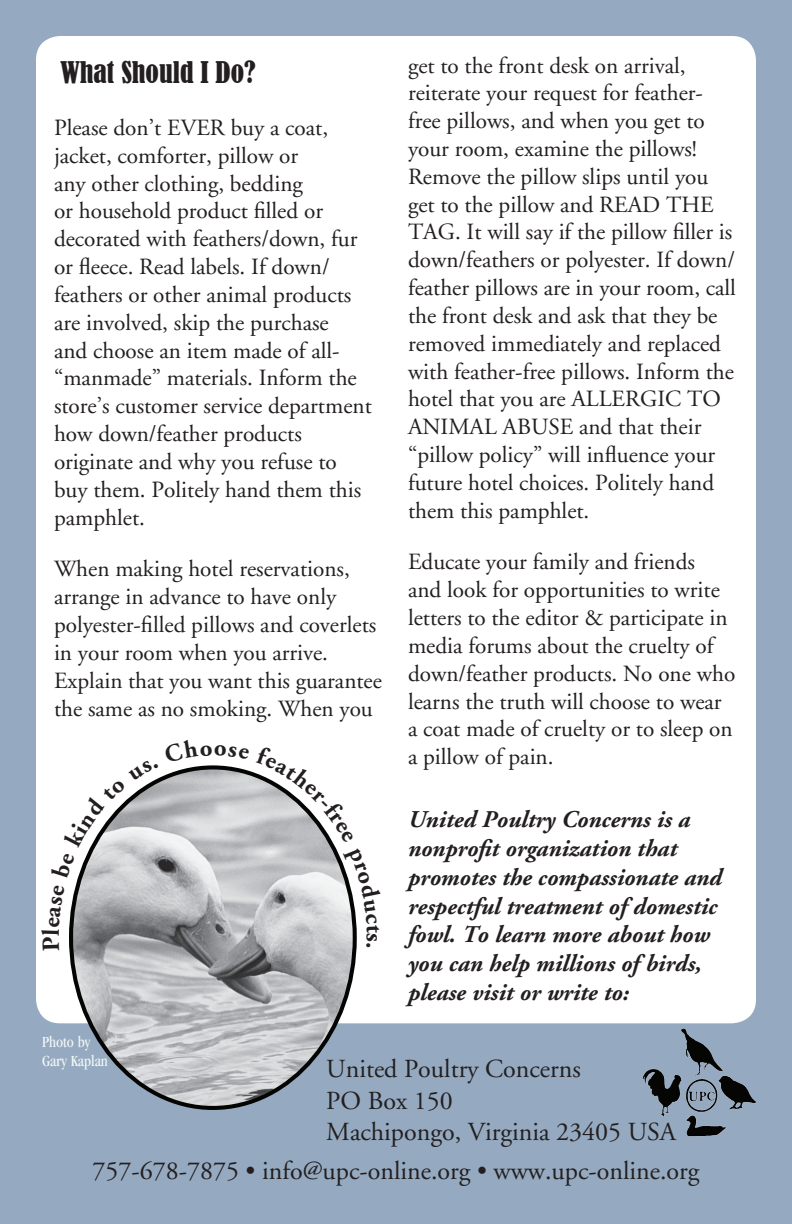
<style>
.page{position:relative;width:792px;height:1224px;background:#95aac0}
.page>*{position:absolute;margin:0;border:0;box-sizing:border-box;transform-origin:0 0}
.t1{font:condensed 28px "Bernard";color:#231f20}
.t2{font:26px/31.2px "Adobe Garamond";color:#231f20}
.t3{font:italic 700 24px/28.8px "Adobe Garamond";color:#231f20}
.t4{font:23.2px/27.8px "Adobe Garamond";color:#231f20}
.t5{font:condensed 16px/19.2px "Garamond";color:#f2f8f7}
</style>
<div class="page">
<div style="left:36px;top:36px;width:720px;height:987px;background:#fff;border-radius:24px"></div>
<img style="left:71px;top:771px;width:284px;height:337px">
<img style="left:642px;top:1029px;width:114px;height:108px">
<svg style="left:71px;top:765px;width:179px;height:113px"></svg>
<svg style="left:256px;top:771px;width:101px;height:176px"></svg>
<p class="t1" style="left:60px;top:56px;width:197px">What Should I Do?</p>
<p class="t4" style="left:54px;top:114px;width:319px">Please don’t EVER buy a coat, jacket, comforter, pillow or<br>any other clothing, bedding<br>or household product filled or decorated with feathers/down, fur or fleece. Read labels. If down/ feathers or other animal products are involved, skip the purchase<br>and choose an item made of all-“manmade” materials. Inform the store’s customer service department how down/feather products originate and why you refuse to buy them. Politely hand them this pamphlet.</p>
<p class="t4" style="left:54px;top:556px;width:329px">When making hotel reservations, arrange in advance to have only polyester-filled pillows and coverlets in your room when you arrive.<br>Explain that you want this guarantee the same as no smoking. When you</p>
<p class="t4" style="left:408px;top:52px;width:330px">get to the front desk on arrival, reiterate your request for feather&shy;free pillows, and when you get to your room, examine the pillows!<br>Remove the pillow slips until you get to the pillow and READ THE TAG. It will say if the pillow filler is down/feathers or polyester. If down/ feather pillows are in your room, call the front desk and ask that they be removed immediately and replaced with feather-free pillows. Inform the hotel that you are ALLERGIC TO ANIMAL ABUSE and that their “pillow policy” will influence your future hotel choices. Politely hand them this pamphlet.</p>
<p class="t4" style="left:408px;top:549px;width:329px">Educate your family and friends<br>and look for opportunities to write letters to the editor &amp; participate in media forums about the cruelty of down/feather products. No one who learns the truth will choose to wear a coat made of cruelty or to sleep on a pillow of pain.</p>
<p class="t3" style="left:408px;top:806px;width:315px">United Poultry Concerns is a nonprofit organization that promotes the compassionate and respectful treatment of domestic fowl. To learn more about how you can help millions of birds, please visit or write to:</p>
<p class="t5" style="left:42px;top:1032px;width:68px">Photo by<br>Gary Kaplan</p>
<p class="t2" style="left:326px;top:1054px;width:351px">United Poultry Concerns<br>PO Box 150<br>Machipongo, Virginia 23405 USA</p>
<p class="t2" style="left:92px;top:1156px;width:609px">757-678-7875 • info@upc-online.org • www.upc-online.org</p>
</div>
